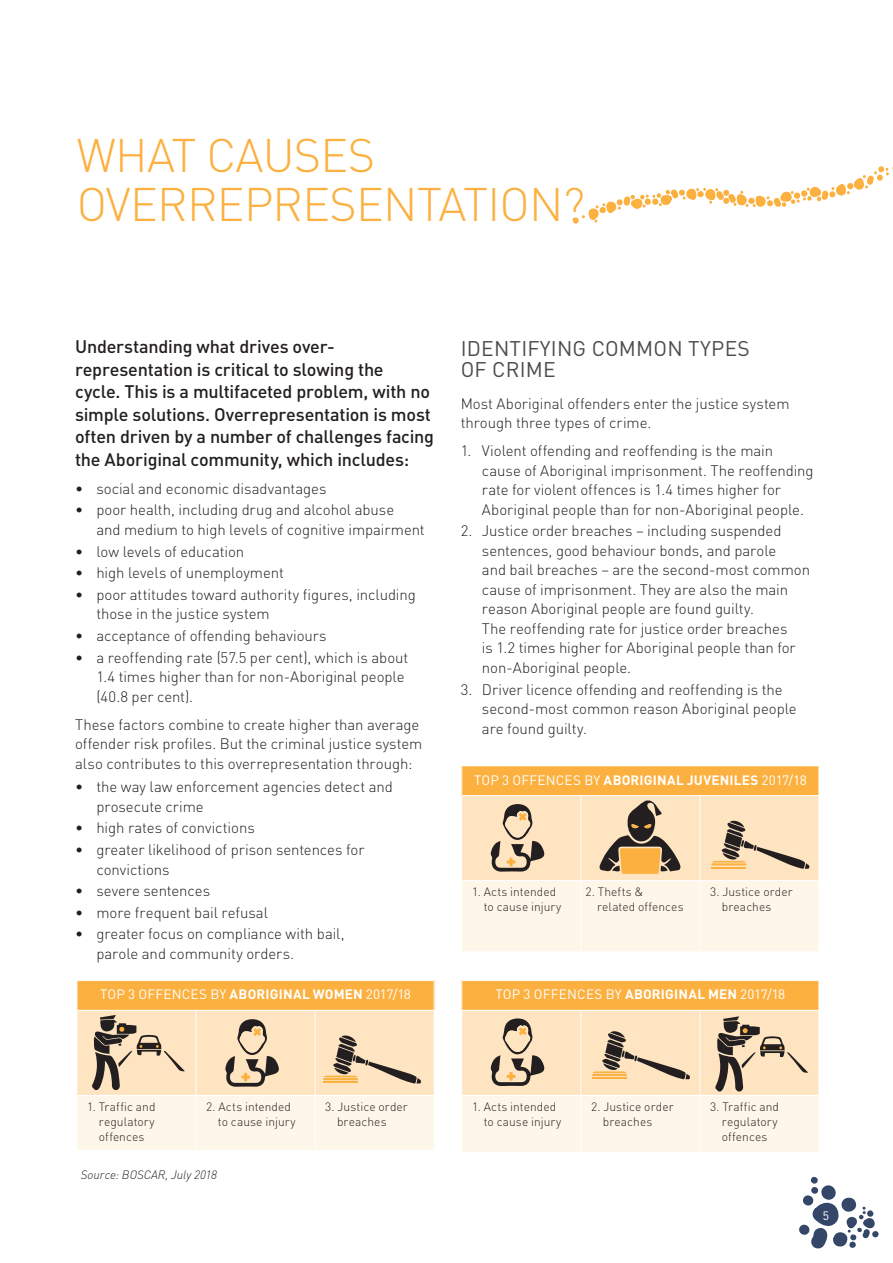
<style>
.page{position:relative;width:893px;height:1263px;background:#fff}
.page>*{position:absolute;margin:0;border:0;box-sizing:border-box;transform-origin:0 0}
.t1{font:300 46.5px/49.5px "DINOT";letter-spacing:-.015em;color:#fbb03f}
.t2{font:21px/21px "DINOT";letter-spacing:.01em;color:#4b4c4d}
._1st_para{font:500 18px/22.5px "DINOT";letter-spacing:-.015em;color:#231f20}
.Body_-_DOT_points__n{font:300 15px/19.5px "DINOT";letter-spacing:-.005em;color:#231f20}
.Body_-_DOT_points{font:300 15px/19.5px "DINOT";letter-spacing:-.005em;color:#231f20}
.Body_Text_Plain_-_no{font:300 15px/19.5px "DINOT";letter-spacing:-.005em;color:#231f20}
.Body_Text_Plain{font:300 15px/19.5px "DINOT";letter-spacing:-.005em;color:#231f20}
.Body_Text_Plain-2{font:13.5px "DINOT";letter-spacing:.01em;color:#fff}
.Table_-_8_10pt{font:300 12px/15px "DINOT";letter-spacing:.005em;color:#231f20}
.Table_-_8_10pt-2{font:italic 300 12px "DINOT";color:#231f20}
.t3{font:12px "DINOT";color:#fff}
.s1{font-weight:700}
</style>
<div class="page">
<svg style="left:799px;top:1176px;width:79px;height:73px"></svg>
<svg style="left:572px;top:166px;width:321px;height:58px"></svg>
<svg style="left:77px;top:981px;width:358px;height:169px;background:#f0d5ae"></svg>
<svg style="left:461px;top:981px;width:358px;height:171px;background:#f0d6ae"></svg>
<svg style="left:461px;top:766px;width:358px;height:185px;background:#f1d7b1"></svg>
<h1 class="t1" style="left:77px;top:130px;width:510px">WHAT CAUSES<br>OVERREPRESENTATION?</h1>
<p class="_1st_para" style="left:75px;top:335px;width:361px">Understanding what drives over&shy;representation is critical to slowing the<br>cycle. This is a multifaceted problem, with no simple solutions. Overrepresentation is most often driven by a number of challenges facing the Aboriginal community, which includes:</p>
<p class="Body_-_DOT_points__n" style="left:75px;top:478px;width:253px">• social and economic disadvantages</p>
<p class="Body_-_DOT_points__n" style="left:96px;top:500px;width:330px;text-indent:-21px">• poor health, including drug and alcohol abuse<br>and medium to high levels of cognitive impairment</p>
<p class="Body_-_DOT_points__n" style="left:75px;top:541px;width:171px">• low levels of education</p>
<p class="Body_-_DOT_points__n" style="left:75px;top:563px;width:210px">• high levels of unemployment</p>
<p class="Body_-_DOT_points__n" style="left:96px;top:584px;width:321px;text-indent:-21px">• poor attitudes toward authority figures, including those in the justice system</p>
<p class="Body_-_DOT_points__n" style="left:75px;top:626px;width:253px">• acceptance of offending behaviours</p>
<p class="Body_-_DOT_points" style="left:96px;top:647px;width:314px;text-indent:-21px">• a reoffending rate (57.5 per cent), which is about<br>1.4 times higher than for non-Aboriginal people (40.8 per cent).</p>
<p class="Body_Text_Plain_-_no" style="left:75px;top:714px;width:349px">These factors combine to create higher than average offender risk profiles. But the criminal justice system also contributes to this overrepresentation through:</p>
<p class="Body_-_DOT_points__n" style="left:96px;top:777px;width:298px;text-indent:-21px">• the way law enforcement agencies detect and prosecute crime</p>
<p class="Body_-_DOT_points__n" style="left:75px;top:818px;width:181px">• high rates of convictions</p>
<p class="Body_-_DOT_points__n" style="left:96px;top:840px;width:270px;text-indent:-21px">• greater likelihood of prison sentences for convictions</p>
<p class="Body_-_DOT_points__n" style="left:75px;top:881px;width:136px">• severe sentences</p>
<p class="Body_-_DOT_points__n" style="left:75px;top:902px;width:194px">• more frequent bail refusal</p>
<p class="Body_-_DOT_points" style="left:96px;top:924px;width:250px;text-indent:-21px">• greater focus on compliance with bail, parole and community orders.</p>
<p class="Body_Text_Plain-2" style="left:100px;top:986px;width:312px">TOP 3 OFFENCES BY <span class="s1">ABORIGINAL WOMEN</span> 2017/18</p>
<h3 class="t2" style="left:461px;top:337px;width:291px">IDENTIFYING COMMON TYPES<br>OF CRIME</h3>
<p class="Body_Text_Plain" style="left:461px;top:393px;width:330px">Most Aboriginal offenders enter the justice system through three types of crime.</p>
<p class="Body_-_DOT_points__n" style="left:482px;top:441px;width:333px;text-indent:-21px">1. Violent offending and reoffending is the main cause of Aboriginal imprisonment. The reoffending rate for violent offences is 1.4 times higher for Aboriginal people than for non-Aboriginal people.</p>
<p class="Body_-_DOT_points__n" style="left:482px;top:521px;width:330px;text-indent:-21px">2. Justice order breaches – including suspended sentences, good behaviour bonds, and parole<br>and bail breaches – are the second-most common cause of imprisonment. They are also the main reason Aboriginal people are found guilty.<br>The reoffending rate for justice order breaches<br>is 1.2 times higher for Aboriginal people than for non-Aboriginal people.</p>
<p class="Body_-_DOT_points" style="left:482px;top:679px;width:316px;text-indent:-21px">3. Driver licence offending and reoffending is the second-most common reason Aboriginal people are found guilty.</p>
<p class="Body_Text_Plain-2" style="left:474px;top:771px;width:334px">TOP 3 OFFENCES BY <span class="s1">ABORIGINAL JUVENILES</span> 2017/18</p>
<p class="Table_-_8_10pt" style="left:484px;top:884px;width:79px;text-indent:-12px">1. Acts intended to cause injury</p>
<p class="Table_-_8_10pt" style="left:597px;top:884px;width:88px;text-indent:-12px">2. Thefts &amp; related offences</p>
<p class="Table_-_8_10pt" style="left:722px;top:884px;width:72px;text-indent:-12px">3. Justice order breaches</p>
<p class="Body_Text_Plain-2" style="left:495px;top:986px;width:291px">TOP 3 OFFENCES BY <span class="s1">ABORIGINAL MEN</span> 2017/18</p>
<p class="Table_-_8_10pt" style="left:99px;top:1098px;width:58px;text-align:justify;text-indent:-12px">1. Traffic and regulatory offences</p>
<p class="Table_-_8_10pt" style="left:218px;top:1098px;width:79px;text-indent:-12px">2. Acts intended to cause injury</p>
<p class="Table_-_8_10pt" style="left:337px;top:1098px;width:72px;text-indent:-12px">3. Justice order breaches</p>
<p class="Table_-_8_10pt-2" style="left:81px;top:1167px;width:138px">Source: BOSCAR, July 2018</p>
<p class="Table_-_8_10pt" style="left:484px;top:1098px;width:79px;text-indent:-12px">1. Acts intended to cause injury</p>
<p class="Table_-_8_10pt" style="left:603px;top:1098px;width:72px;text-indent:-12px">2. Justice order breaches</p>
<p class="Table_-_8_10pt" style="left:722px;top:1098px;width:59px;text-align:justify;text-indent:-12px">3. Traffic and regulatory offences</p>
<p class="t3" style="left:823px;top:1208px;width:8px">5</p>
</div>
